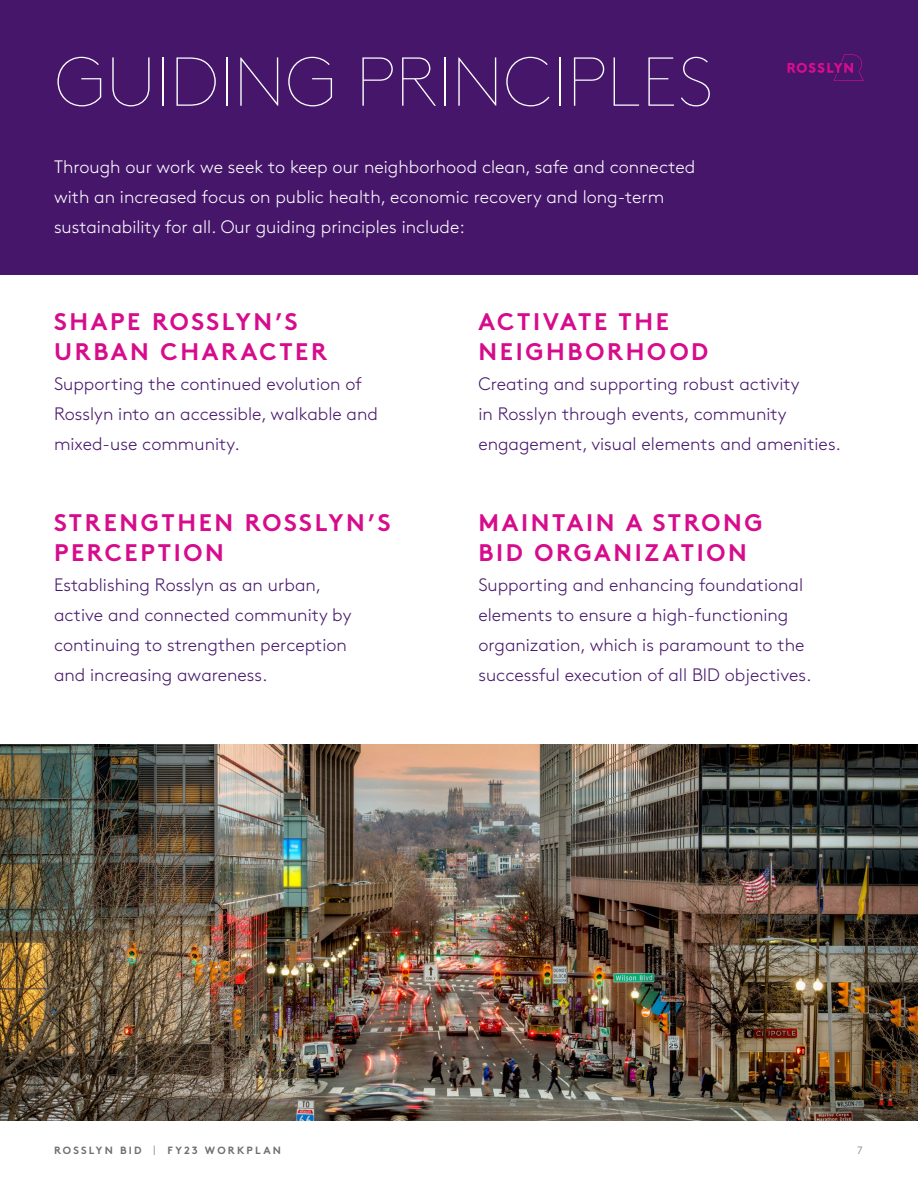
<style>
.page{position:relative;width:918px;height:1188px;background:#fff}
.page>*{position:absolute;margin:0;border:0;box-sizing:border-box;transform-origin:0 0}
.t1{font:100 69px "Brown Pro";letter-spacing:.01em;color:#fff}
.t2{font:24px/30px "Brown Pro Bold Alt";letter-spacing:.11em;color:#d60c8c}
.t3{font:300 18px/30px "Brown Pro";color:#46166b}
.t4{font:300 18px/30px "Brown Pro";color:#fff}
.t5{font:10.5px "Brown Pro Bold Alt";letter-spacing:.21em;color:#6d6e71}
.t6{font:300 10.5px "Brown Pro";color:#6d6e71}
.s1{font-family:"Brown Pro";font-weight:300}
</style>
<div class="page">
<div style="left:0;top:0;width:918px;height:274px;background:#46166b"></div>
<img style="left:0;top:744px;width:918px;height:376px">
<svg style="left:788px;top:54px;width:76px;height:27px"></svg>
<h1 class="t1" style="left:54px;top:32px;width:661px">GUIDING PRINCIPLES</h1>
<p class="t4" style="left:54px;top:151px;width:643px">Through our work we seek to keep our neighborhood clean, safe and connected with an increased focus on public health, economic recovery and long-term sustainability for all. Our guiding principles include:</p>
<h2 class="t2" style="left:54px;top:304px;width:275px">SHAPE ROSSLYN’S<br>URBAN CHARACTER</h2>
<p class="t3" style="left:54px;top:367px;width:325px">Supporting the continued evolution of<br>Rosslyn into an accessible, walkable and mixed-use community.</p>
<h2 class="t2" style="left:54px;top:505px;width:338px">STRENGTHEN ROSSLYN’S<br>PERCEPTION</h2>
<p class="t3" style="left:54px;top:568px;width:299px">Establishing Rosslyn as an urban, active and connected community by continuing to strengthen perception and increasing awareness.</p>
<h2 class="t2" style="left:479px;top:304px;width:231px">ACTIVATE THE<br>NEIGHBORHOOD</h2>
<p class="t3" style="left:478px;top:367px;width:364px">Creating and supporting robust activity<br>in Rosslyn through events, community engagement, visual elements and amenities.</p>
<h2 class="t2" style="left:479px;top:505px;width:286px">MAINTAIN A STRONG<br>BID ORGANIZATION</h2>
<p class="t3" style="left:478px;top:568px;width:335px">Supporting and enhancing foundational elements to ensure a high-functioning organization, which is paramount to the successful execution of all BID objectives.</p>
<p class="t5" style="left:54px;top:1142px;width:229px">ROSSLYN BID <span class="s1">|</span> FY23 WORKPLAN</p>
<p class="t6" style="left:857px;top:1143px;width:7px">7</p>
</div>
